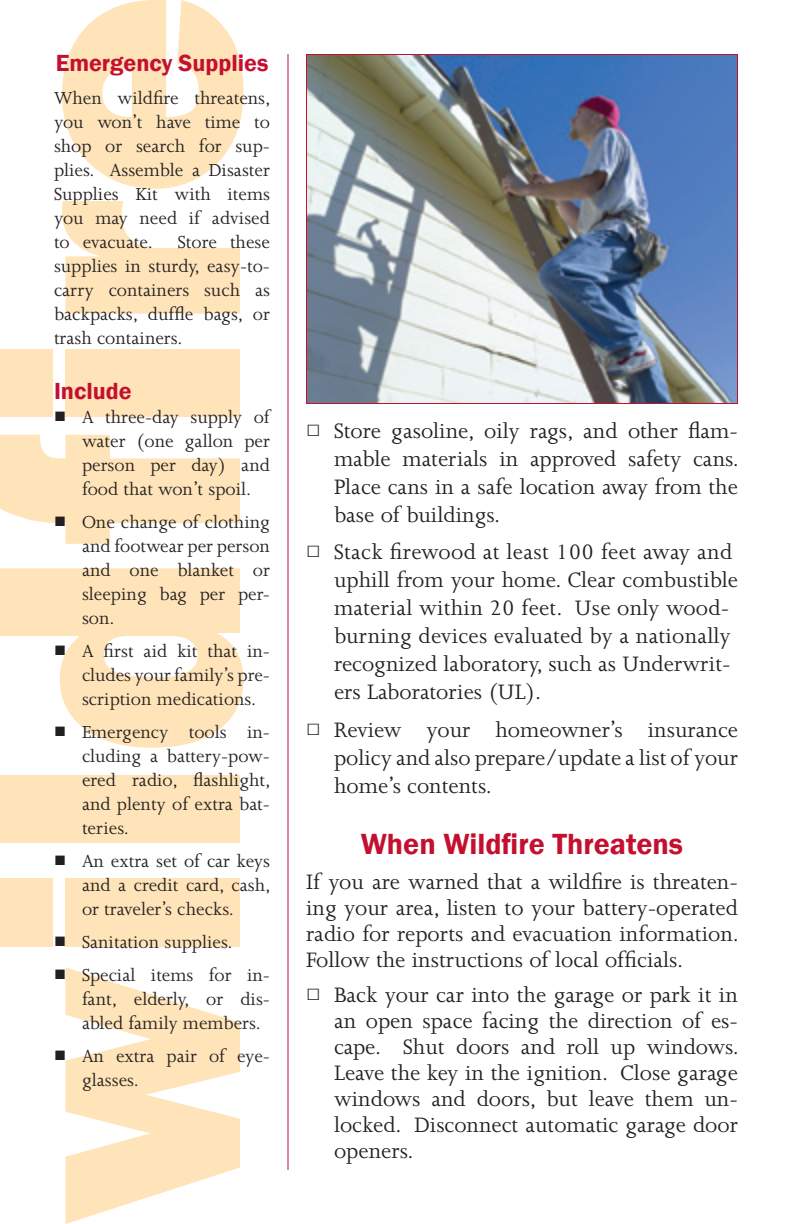
<style>
.page{position:relative;width:792px;height:1224px;background:#fff}
.page>*{position:absolute;margin:0;border:0;box-sizing:border-box;transform-origin:0 0}
.Header_1{font:600 30px "Franklin Gothic";color:#c3102f}
.Body_Copy{font:24px/28px "Joanna MT Std";color:#231f20;text-align:justify}
.Header_2{font:600 24px "Franklin Gothic";color:#c3102f}
.Header_3{font:600 24px "Franklin Gothic";color:#c3102f}
.Body_Copy_for_bullet{font:20px/24px "Joanna MT Std";color:#231f20;text-align:justify}
.s1{font-family:"Franklin Gothic"}
</style>
<div class="page">
<svg style="left:65px;top:967px;width:175px;height:257px;fill:#fee4b8"></svg>
<div style="left:0;top:878px;width:52px;height:69px;background:#fee4b8"></div>
<div style="left:65px;top:878px;width:175px;height:69px;background:#fee4b8"></div>
<div style="left:0;top:775px;width:240px;height:67px;background:#fee4b8"></div>
<svg style="left:0;top:568px;width:244px;height:180px;fill:#fee4b8"></svg>
<svg style="left:104px;top:636px;width:94px;height:41px"></svg>
<svg style="left:0;top:435px;width:240px;height:109px"></svg>
<div style="left:0;top:350px;width:53px;height:67px;background:#fee4b8"></div>
<div style="left:65px;top:350px;width:175px;height:67px;background:#fee4b8"></div>
<svg style="left:62px;top:201px;width:178px;height:113px"></svg>
<svg style="left:62px;top:0;width:182px;height:189px"></svg>
<hr style="left:288px;top:54px;width:1px;height:1116px;background:#c3102f">
<img style="left:308px;top:56px;width:428px;height:346px">
<div style="left:306px;top:54px;width:432px;height:350px;border:1px solid #c3102f"></div>
<p class="Header_2" style="left:56px;top:48px;width:214px">Emergency Supplies</p>
<p class="Body_Copy_for_bullet" style="left:54px;top:86px;width:218px">When wildfire threatens, you won’t have time to shop or search for sup&shy;plies. Assemble a Disaster Supplies Kit with items you may need if advised to evacuate.</p>
<p class="Body_Copy_for_bullet" style="left:54px;top:230px;width:218px;text-indent:124px">Store these supplies in sturdy, easy-to&shy;carry containers such as backpacks, duffle bags, or trash containers.</p>
<p class="Header_3" style="left:54px;top:376px;width:79px">Include</p>
<p class="Body_Copy_for_bullet" style="left:82px;top:405px;width:190px;text-indent:-28px"><span class="s1">■</span> A three-day supply of water (one gallon per person per day) and food that won’t spoil.</p>
<p class="Body_Copy_for_bullet" style="left:82px;top:510px;width:190px;text-indent:-28px"><span class="s1">■</span> One change of clothing and footwear per person and one blanket or sleeping bag per per&shy;son.</p>
<p class="Body_Copy_for_bullet" style="left:82px;top:639px;width:189px;text-indent:-28px"><span class="s1">■</span> A first aid kit that in&shy;cludes your family’s pre&shy;scription medications.</p>
<p class="Body_Copy_for_bullet" style="left:82px;top:720px;width:190px;text-indent:-28px"><span class="s1">■</span> Emergency tools in&shy;cluding a battery-pow&shy;ered radio, flashlight, and plenty of extra bat&shy;teries.</p>
<p class="Body_Copy_for_bullet" style="left:82px;top:849px;width:190px;text-indent:-28px"><span class="s1">■</span> An extra set of car keys and a credit card, cash, or traveler’s checks.</p>
<p class="Body_Copy_for_bullet" style="left:54px;top:930px;width:180px"><span class="s1">■</span> Sanitation supplies.</p>
<p class="Body_Copy_for_bullet" style="left:82px;top:963px;width:190px;text-indent:-28px"><span class="s1">■</span> Special items for in&shy;fant, elderly, or dis&shy;abled family members.</p>
<p class="Body_Copy_for_bullet" style="left:82px;top:1044px;width:189px;text-indent:-28px"><span class="s1">■</span> An extra pair of eye&shy;glasses.</p>
<p class="Body_Copy" style="left:334px;top:417px;width:406px;text-indent:-28px"><span class="s1">□</span> Store gasoline, oily rags, and other flam&shy;mable materials in approved safety cans.<br>Place cans in a safe location away from the base of buildings.</p>
<p class="Body_Copy" style="left:334px;top:538px;width:405px;text-align:left;text-indent:-28px"><span class="s1">□</span> Stack firewood at least 100 feet away and uphill from your home. Clear combustible material within 20 feet. Use only wood&shy;burning devices evaluated by a nationally recognized laboratory, such as Underwrit&shy;ers Laboratories (UL).</p>
<p class="Body_Copy" style="left:334px;top:716px;width:406px;text-indent:-28px"><span class="s1">□</span> Review your homeowner’s insurance policy and also prepare/update a list of your home’s contents.</p>
<p class="Header_1" style="left:361px;top:826px;width:324px">When Wildfire Threatens</p>
<p class="Body_Copy" style="left:306px;top:869px;width:434px;line-height:26px">If you are warned that a wildfire is threaten&shy;ing your area, listen to your battery-operated radio for reports and evacuation information.<br>Follow the instructions of local officials.</p>
<p class="Body_Copy" style="left:334px;top:982px;width:406px;line-height:26px;text-indent:-28px"><span class="s1">□</span> Back your car into the garage or park it in an open space facing the direction of es&shy;cape. Shut doors and roll up windows.<br>Leave the key in the ignition. Close garage windows and doors, but leave them un&shy;locked. Disconnect automatic garage door openers.</p>
</div>
